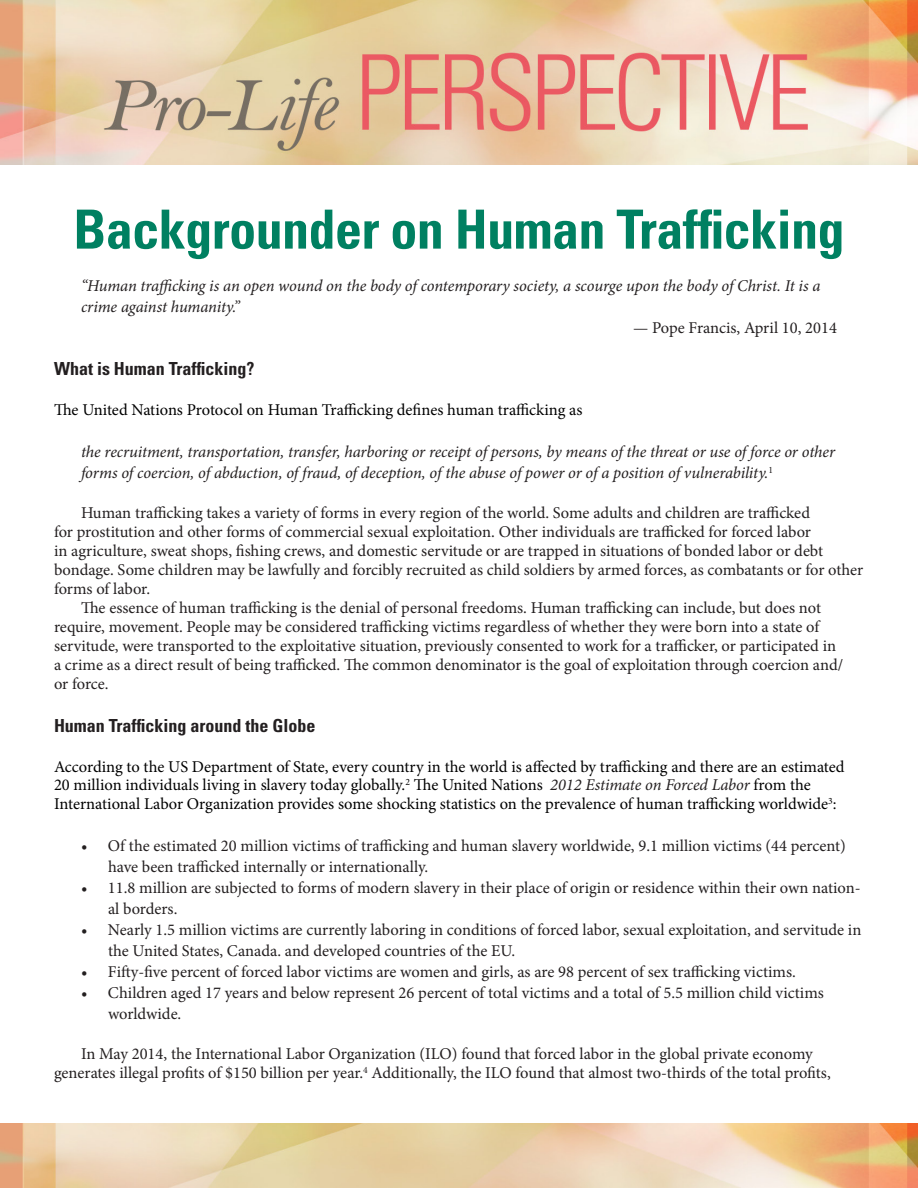
<style>
.page{position:relative;width:918px;height:1188px;background:#fff}
.page>*{position:absolute;margin:0;border:0;box-sizing:border-box;transform-origin:0 0}
.t1{font:700 condensed 54px "Univers LT Std";letter-spacing:-.01em;color:#008061}
.t2{font:700 condensed 18px "Univers LT Std";color:#231f20}
.Para{font:16.5px/18.9px "Minion Pro";letter-spacing:-.005em;color:#231f20}
.ParaFirst{font:16.5px/19px "Minion Pro";letter-spacing:-.005em;color:#000}
.List1Middle{font:16.5px/21px "Minion Pro";color:#231f20}
.BQSingle{font:italic 16.5px/21px "Minion Pro";letter-spacing:-.01em;color:#231f20}
.List1First{font:16.5px/21px "Minion Pro";color:#231f20}
.List1Last{font:16.5px/21px "Minion Pro";color:#231f20}
.BQ_attrib{font:16.5px "Minion Pro";color:#231f20}
.s1{font-style:italic;color:#231f20}
</style>
<div class="page">
<img style="left:0;top:1123px;width:918px;height:65px">
<img style="left:0;top:0;width:918px;height:164px">
<p class="t1" style="left:73px;top:196px;width:773px">Backgrounder on Human Trafficking</p>
<p class="BQSingle" style="left:81px;top:275px;width:741px">“Human trafficking is an open wound on the body of contemporary society, a scourge upon the body of Christ. It is a crime against humanity.”</p>
<p class="BQ_attrib" style="left:633px;top:316px;width:205px">— Pope Francis, April 10, 2014</p>
<h3 class="t2" style="left:54px;top:358px;width:202px">What is Human Trafficking?</h3>
<p class="ParaFirst" style="left:54px;top:400px;width:530px">The United Nations Protocol on Human Trafficking defines human trafficking as</p>
<p class="BQSingle" style="left:81px;top:441px;width:756px">the recruitment, transportation, transfer, harboring or receipt of persons, by means of the threat or use of force or other forms of coercion, of abduction, of fraud, of deception, of the abuse of power or of a position of vulnerability.<sup>1</sup></p>
<p class="Para" style="left:54px;top:504px;width:811px;text-indent:27px">Human trafficking takes a variety of forms in every region of the world. Some adults and children are trafficked<br>for prostitution and other forms of commercial sexual exploitation. Other individuals are trafficked for forced labor<br>in agriculture, sweat shops, fishing crews, and domestic servitude or are trapped in situations of bonded labor or debt bondage. Some children may be lawfully and forcibly recruited as child soldiers by armed forces, as combatants or for other forms of labor.</p>
<p class="Para" style="left:54px;top:598px;width:791px;text-indent:27px">The essence of human trafficking is the denial of personal freedoms. Human trafficking can include, but does not require, movement. People may be considered trafficking victims regardless of whether they were born into a state of servitude, were transported to the exploitative situation, previously consented to work for a trafficker, or participated in a crime as a direct result of being trafficked. The common denominator is the goal of exploitation through coercion and/ or force.</p>
<h3 class="t2" style="left:54px;top:714px;width:263px">Human Trafficking around the Globe</h3>
<p class="ParaFirst" style="left:54px;top:757px;width:792px">According to the US Department of State, every country in the world is affected by trafficking and there are an estimated<br>20 million individuals living in slavery today globally.<sup>2</sup> The United Nations <span class="s1">2012 Estimate on Forced Labor</span> from the<br>International Labor Organization provides some shocking statistics on the prevalence of human trafficking worldwide<sup>3</sup>:</p>
<p class="List1First" style="left:108px;top:836px;width:740px;text-indent:-27px">• Of the estimated 20 million victims of trafficking and human slavery worldwide, 9.1 million victims (44 percent) have been trafficked internally or internationally.</p>
<p class="List1Middle" style="left:108px;top:878px;width:754px;text-indent:-27px">• 11.8 million are subjected to forms of modern slavery in their place of origin or residence within their own nation&shy;al borders.</p>
<p class="List1Middle" style="left:108px;top:920px;width:755px;text-indent:-27px">• Nearly 1.5 million victims are currently laboring in conditions of forced labor, sexual exploitation, and servitude in the United States, Canada. and developed countries of the EU.</p>
<p class="List1Middle" style="left:81px;top:962px;width:716px">• Fifty-five percent of forced labor victims are women and girls, as are 98 percent of sex trafficking victims.</p>
<p class="List1Last" style="left:108px;top:983px;width:717px;text-indent:-27px">• Children aged 17 years and below represent 26 percent of total victims and a total of 5.5 million child victims worldwide.</p>
<p class="Para" style="left:54px;top:1045px;width:778px;text-align:center">In May 2014, the International Labor Organization (ILO) found that forced labor in the global private economy generates illegal profits of $150 billion per year.<sup>4</sup> Additionally, the ILO found that almost two-thirds of the total profits,</p>
</div>
